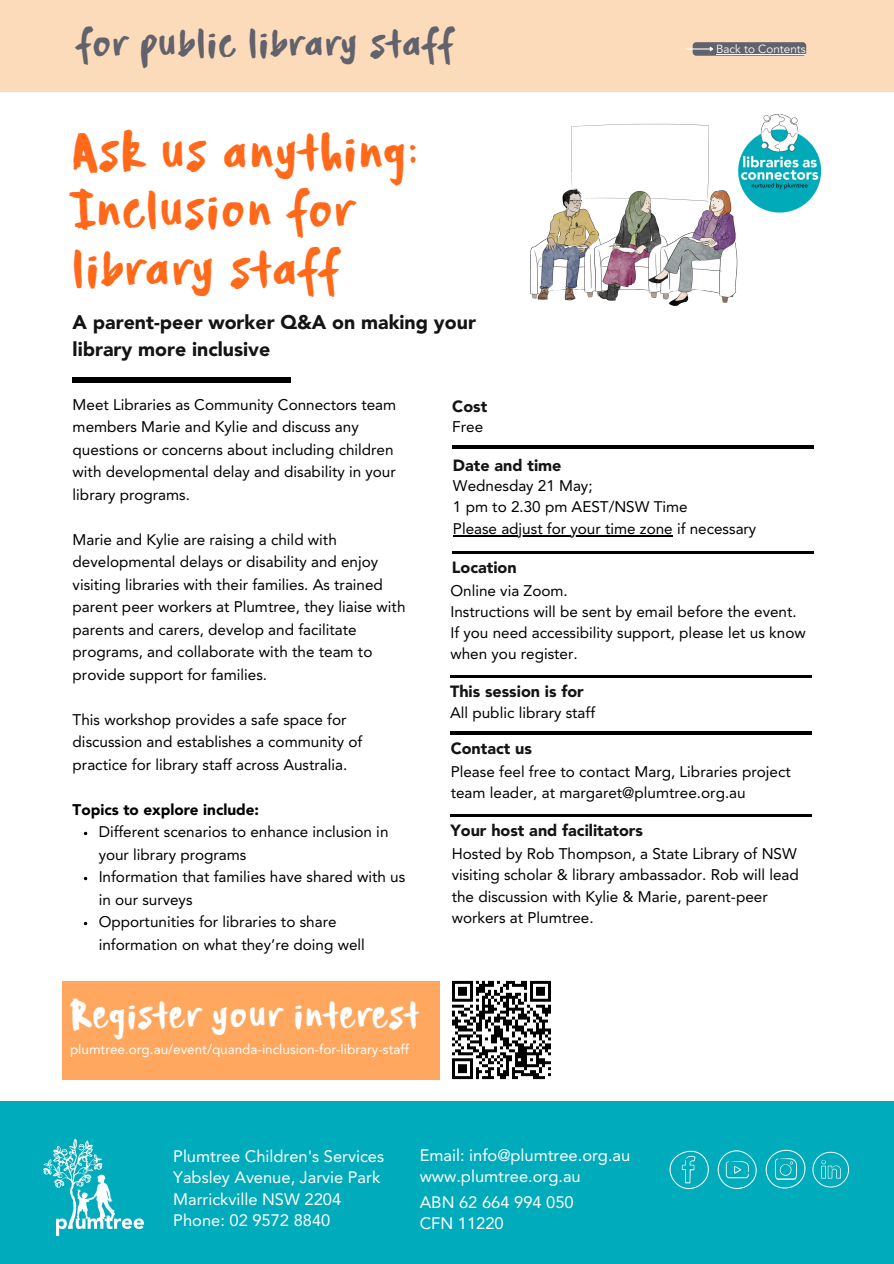
<style>
.page{position:relative;width:894px;height:1264px;background:#fff}
.page>*{position:absolute;margin:0;border:0;box-sizing:border-box;transform-origin:0 0}
.t1{font:37.5px/58.5px "Ashleigh Steel";color:#ff6919}
.t2{font:28.95px "Ashleigh Steel";color:#62626c}
.t3{font:27.75px "Ashleigh Steel";color:#fff}
.t4{font:900 19.5px/26.7px "Avenir LT Std";color:#151414}
.t5{font:16.5px/21.3px "Avenir LT Std";color:#fff}
.t6{font:900 16.2px "Avenir LT Std";color:#151414}
.t7{font:15.3px/22.5px "Avenir LT Std";color:#000}
.t8{font:900 15.3px "Avenir LT Std";color:#000}
.t9{font:13.5px "Avenir LT Std";color:#fff}
.t10{font:11.7px "Avenir LT Std";color:#fff}
</style>
<div class="page">
<div style="left:0;top:0;width:893px;height:92px;background:#fcdbba"></div>
<div style="left:0;top:1100px;width:893px;height:163px;background:#00abbb"></div>
<hr style="left:685px;top:48px;width:24px;height:2px;background:#fff">
<svg style="left:692px;top:42px;width:114px;height:14px;background:#74727a"></svg>
<img style="left:43px;top:1139px;width:101px;height:96px">
<img style="left:669px;top:1150px;width:40px;height:40px">
<img style="left:717px;top:1150px;width:40px;height:39px">
<img style="left:765px;top:1149px;width:41px;height:40px">
<img style="left:812px;top:1151px;width:38px;height:37px">
<div style="left:73px;top:377px;width:218px;height:5px;background:#000"></div>
<div style="left:62px;top:980px;width:378px;height:99px;background:#ffa75f"></div>
<hr style="left:452px;top:445px;width:361px;height:3px;background:#000">
<hr style="left:451px;top:551px;width:361px;height:3px;background:#000">
<hr style="left:450px;top:675px;width:361px;height:3px;background:#000">
<hr style="left:450px;top:731px;width:361px;height:3px;background:#000">
<hr style="left:450px;top:814px;width:361px;height:3px;background:#000">
<img style="left:746px;top:114px;width:76px;height:99px">
<img style="left:530px;top:123px;width:216px;height:183px">
<img style="left:452px;top:980px;width:99px;height:100px">
<hr style="left:453px;top:535px;width:219px;height:1px;background:#000">
<p class="t2" style="left:77px;top:28px;width:379px">for public library staff</p>
<h5 class="t1" style="left:73px;top:125px;width:348px">Ask us anything:<br>Inclusion for library staff</h5>
<h5 class="t4" style="left:73px;top:310px;width:404px">A parent-peer worker Q&amp;A on making your library more inclusive</h5>
<h2 class="t10" style="left:716px;top:44px;width:91px">Back to Contents</h2>
<h5 class="t7" style="left:73px;top:394px;width:325px">Meet Libraries as Community Connectors team members Marie and Kylie and discuss any questions or concerns about including children with developmental delay and disability in your library programs.</h5>
<h5 class="t7" style="left:73px;top:529px;width:334px">Marie and Kylie are raising a child with developmental delays or disability and enjoy visiting libraries with their families. As trained parent peer workers at Plumtree, they liaise with parents and carers, develop and facilitate programs, and collaborate with the team to provide support for families.</h5>
<h5 class="t7" style="left:73px;top:709px;width:291px">This workshop provides a safe space for discussion and establishes a community of practice for library staff across Australia.</h5>
<h5 class="t8" style="left:73px;top:803px;width:188px">Topics to explore include:</h5>
<h5 class="t7" style="left:99px;top:822px;width:291px">Different scenarios to enhance inclusion in your library programs</h5>
<h5 class="t7" style="left:99px;top:867px;width:308px">Information that families have shared with us in our surveys</h5>
<h5 class="t7" style="left:99px;top:912px;width:268px">Opportunities for libraries to share information on what they’re doing well</h5>
<h6 class="t3" style="left:70px;top:1000px;width:351px">Register your interest</h6>
<h6 class="t9" style="left:70px;top:1043px;width:340px">plumtree.org.au/event/quanda-inclusion-for-library-staff</h6>
<h5 class="t6" style="left:452px;top:399px;width:36px">Cost</h5>
<p class="t7" style="left:452px;top:416px;width:32px">Free</p>
<h5 class="t6" style="left:453px;top:458px;width:110px">Date and time</h5>
<h1 class="t7" style="left:453px;top:476px;width:236px;line-height:21.3px">Wednesday 21 May;<br>1 pm to 2.30 pm AEST/NSW Time</h1>
<h3 class="t7" style="left:453px;top:518px;width:305px">Please adjust for your time zone if necessary</h3>
<h5 class="t6" style="left:451px;top:561px;width:66px">Location</h5>
<h5 class="t7" style="left:450px;top:581px;width:357px;line-height:21px">Online via Zoom.<br>Instructions will be sent by email before the event.<br>If you need accessibility support, please let us know when you register.</h5>
<p class="t6" style="left:450px;top:685px;width:135px">This session is for</p>
<h5 class="t7" style="left:450px;top:702px;width:147px">All public library staff</h5>
<p class="t6" style="left:450px;top:741px;width:83px">Contact us</p>
<p class="t7" style="left:450px;top:762px;width:341px;line-height:21px">Please feel free to contact Marg, Libraries project team leader, at margaret@plumtree.org.au</p>
<h5 class="t6" style="left:450px;top:824px;width:194px">Your host and facilitators</h5>
<h5 class="t7" style="left:451px;top:844px;width:348px;line-height:21.3px">Hosted by Rob Thompson, a State Library of NSW visiting scholar &amp; library ambassador. Rob will lead the discussion with Kylie &amp; Marie, parent-peer workers at Plumtree.</h5>
<p class="t5" style="left:173px;top:1146px;width:212px">Plumtree Children's Services<br>Yabsley Avenue, Jarvie Park<br>Marrickville NSW 2204<br>Phone: 02 9572 8840</p>
<p class="t5" style="left:419px;top:1146px;width:212px">Email: info@plumtree.org.au www.plumtree.org.au</p>
<p class="t5" style="left:419px;top:1192px;width:156px">ABN 62 664 994 050<br>CFN 11220</p>
</div>
